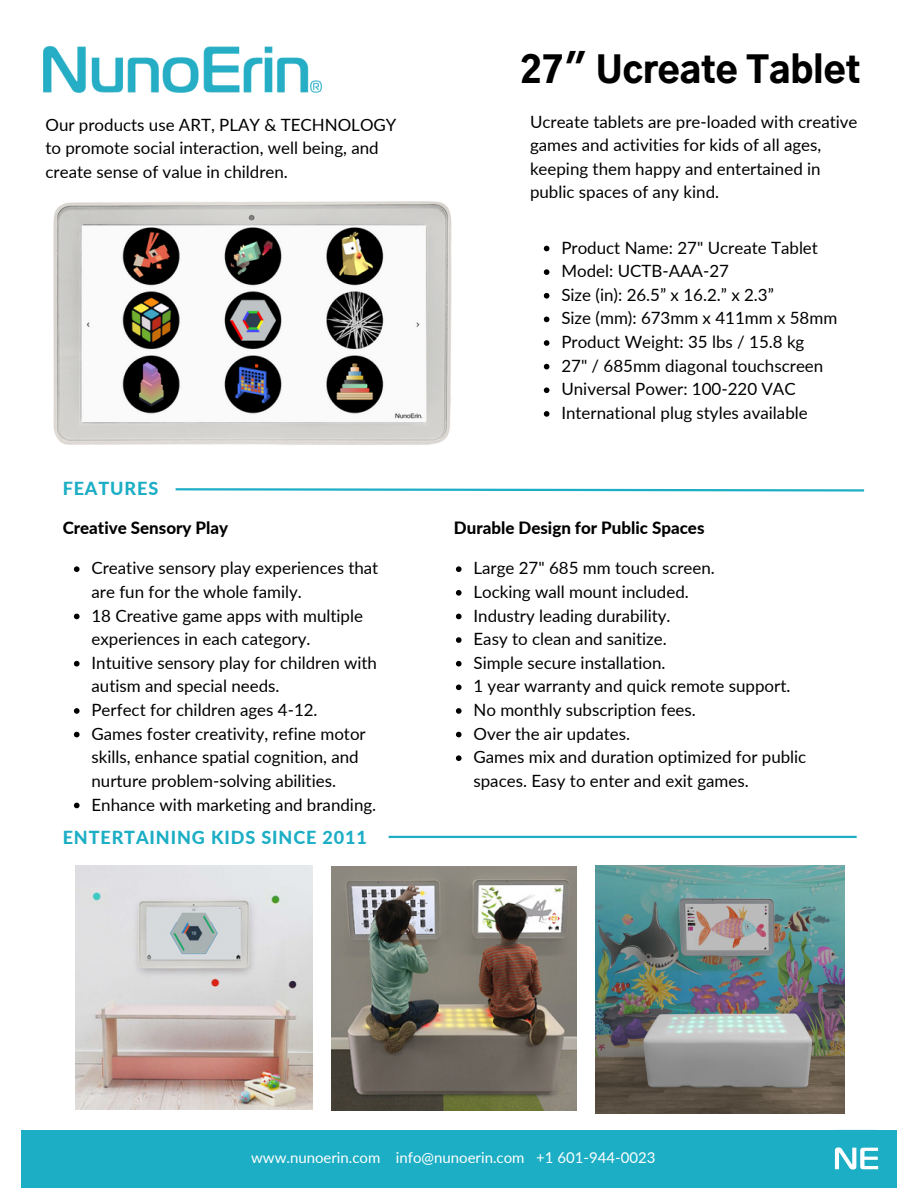
<style>
.page{position:relative;width:918px;height:1188px;background:#fff}
.page>*{position:absolute;margin:0;border:0;box-sizing:border-box;transform-origin:0 0}
.t1{font:900 36px "Gothic A1";color:#000}
.t2{font:800 18px "Lato";letter-spacing:.05em;color:#1caec5}
.t3{font:16.95px/23.7px "Lato";color:#000}
.t4{font:800 16.95px "Lato";color:#000}
.t5{font:15px "Lato";color:#fff}
</style>
<div class="page">
<div style="left:22px;top:1130px;width:875px;height:58px;background:#1caec5"></div>
<svg style="left:834px;top:1147px;width:45px;height:23px"></svg>
<hr style="left:389px;top:836px;width:468px;height:2px;background:#1caec5">
<img style="left:43px;top:46px;width:278px;height:46px">
<img style="left:75px;top:865px;width:238px;height:244px">
<img style="left:331px;top:866px;width:246px;height:244px">
<svg style="left:175px;top:488px;width:690px;height:4px"></svg>
<img style="left:53px;top:201px;width:399px;height:244px">
<img style="left:79px;top:224px;width:348px;height:201px">
<svg style="left:74px;top:566px;width:6px;height:6px"></svg>
<svg style="left:74px;top:614px;width:6px;height:5px"></svg>
<svg style="left:74px;top:661px;width:6px;height:6px"></svg>
<svg style="left:74px;top:708px;width:6px;height:6px"></svg>
<svg style="left:74px;top:732px;width:6px;height:5px"></svg>
<svg style="left:74px;top:803px;width:6px;height:5px"></svg>
<svg style="left:456px;top:566px;width:6px;height:6px"></svg>
<svg style="left:456px;top:590px;width:6px;height:6px"></svg>
<svg style="left:456px;top:614px;width:6px;height:5px"></svg>
<svg style="left:456px;top:637px;width:6px;height:6px"></svg>
<svg style="left:456px;top:661px;width:6px;height:6px"></svg>
<svg style="left:456px;top:685px;width:6px;height:5px"></svg>
<svg style="left:456px;top:708px;width:6px;height:6px"></svg>
<svg style="left:456px;top:732px;width:6px;height:5px"></svg>
<svg style="left:456px;top:755px;width:6px;height:6px"></svg>
<svg style="left:544px;top:246px;width:5px;height:5px"></svg>
<svg style="left:544px;top:269px;width:5px;height:6px"></svg>
<svg style="left:544px;top:293px;width:5px;height:6px"></svg>
<svg style="left:544px;top:317px;width:5px;height:5px"></svg>
<svg style="left:544px;top:340px;width:5px;height:6px"></svg>
<svg style="left:544px;top:364px;width:5px;height:5px"></svg>
<svg style="left:544px;top:387px;width:5px;height:6px"></svg>
<svg style="left:544px;top:411px;width:5px;height:6px"></svg>
<img style="left:596px;top:865px;width:248px;height:249px">
<p class="t3" style="left:45px;top:112px;width:353px">Our products use ART, PLAY &amp; TECHNOLOGY</p>
<p class="t3" style="left:45px;top:136px;width:335px">to promote social interaction, well being, and</p>
<p class="t3" style="left:45px;top:159px;width:244px">create sense of value in children.</p>
<p class="t2" style="left:63px;top:477px;width:97px">FEATURES</p>
<p class="t1" style="left:520px;top:54px;width:342px">27" Ucreate Tablet</p>
<p class="t3" style="left:530px;top:109px;width:329px">Ucreate tablets are pre-loaded with creative games and activities for kids of all ages, keeping them happy and entertained in public spaces of any kind.</p>
<p class="t3" style="left:561px;top:235px;width:258px">Product Name: 27" Ucreate Tablet</p>
<p class="t3" style="left:561px;top:259px;width:169px">Model: UCTB-AAA-27</p>
<p class="t3" style="left:561px;top:282px;width:214px">Size (in): 26.5” x 16.2.” x 2.3”</p>
<p class="t3" style="left:561px;top:306px;width:277px">Size (mm): 673mm x 411mm x 58mm</p>
<p class="t3" style="left:561px;top:330px;width:245px">Product Weight: 35 lbs / 15.8 kg</p>
<p class="t3" style="left:561px;top:353px;width:263px">27" / 685mm diagonal touchscreen</p>
<p class="t3" style="left:561px;top:377px;width:236px">Universal Power: 100-220 VAC</p>
<p class="t3" style="left:561px;top:401px;width:248px">International plug styles available</p>
<p class="t4" style="left:63px;top:517px;width:167px">Creative Sensory Play</p>
<p class="t4" style="left:454px;top:517px;width:252px">Durable Design for Public Spaces</p>
<p class="t3" style="left:91px;top:556px;width:288px">Creative sensory play experiences that are fun for the whole family.</p>
<p class="t3" style="left:91px;top:603px;width:273px">18 Creative game apps with multiple experiences in each category.</p>
<p class="t3" style="left:91px;top:650px;width:287px">Intuitive sensory play for children with autism and special needs.</p>
<p class="t3" style="left:91px;top:698px;width:228px">Perfect for children ages 4-12.</p>
<p class="t3" style="left:91px;top:721px;width:276px">Games foster creativity, refine motor skills, enhance spatial cognition, and nurture problem-solving abilities.</p>
<p class="t3" style="left:91px;top:792px;width:286px">Enhance with marketing and branding.</p>
<p class="t2" style="left:63px;top:826px;width:306px">ENTERTAINING KIDS SINCE 2011</p>
<p class="t3" style="left:473px;top:556px;width:243px">Large 27" 685 mm touch screen.</p>
<p class="t3" style="left:473px;top:579px;width:217px">Locking wall mount included.</p>
<p class="t3" style="left:473px;top:603px;width:199px">Industry leading durability.</p>
<p class="t3" style="left:473px;top:627px;width:195px">Easy to clean and sanitize.</p>
<p class="t3" style="left:473px;top:650px;width:194px">Simple secure installation.</p>
<p class="t3" style="left:473px;top:674px;width:318px">1 year warranty and quick remote support.</p>
<p class="t3" style="left:473px;top:698px;width:224px">No monthly subscription fees.</p>
<p class="t3" style="left:473px;top:721px;width:158px">Over the air updates.</p>
<p class="t3" style="left:473px;top:745px;width:334px">Games mix and duration optimized for public spaces. Easy to enter and exit games.</p>
<p class="t5" style="left:251px;top:1148px;width:406px">www.nunoerin.com info@nunoerin.com +1 601-944-0023</p>
</div>
